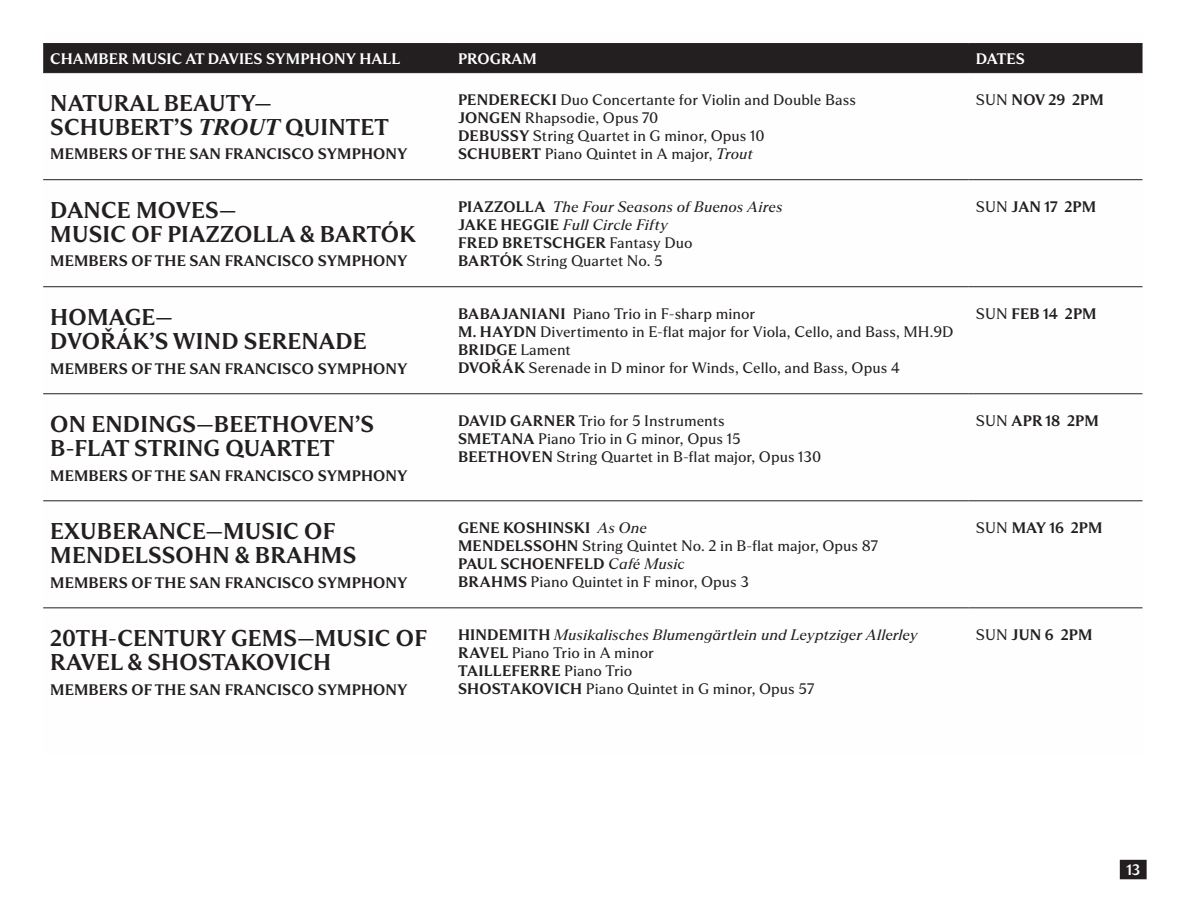
<style>
.page{position:relative;width:1188px;height:918px;background:#fff}
.page>*{position:absolute;margin:0;border:0;box-sizing:border-box;transform-origin:0 0}
.t1{font:700 22.5px/24px "ABC Symphony Text";letter-spacing:.01em;color:#231f20}
.t2{font:15px/18px "ABC Symphony Text";color:#231f20}
.t3{font:700 15px "ABC Symphony Text";letter-spacing:.01em;color:#231f20}
.t4{font:italic 15px/18px "ABC Symphony Text";letter-spacing:.005em;color:#231f20}
.t5{font:700 15px "ABC Symphony Text";letter-spacing:.01em;color:#fff}
.s1{font-style:italic}
.s2{font-weight:700}
.s3{font-weight:400}
.s4{font-weight:700;font-style:normal}
.s5{font-style:normal}
</style>
<div class="page">
<div style="left:1120px;top:860px;width:27px;height:19px;background:#231f20"></div>
<div style="left:43px;top:44px;width:1100px;height:28px;background:#231f20"></div>
<hr style="left:43px;top:43px;width:408px;height:1px;background:#231f20">
<hr style="left:451px;top:43px;width:518px;height:1px;background:#231f20">
<hr style="left:969px;top:43px;width:174px;height:1px;background:#231f20">
<hr style="left:43px;top:72px;width:408px;height:1px;background:#231f20">
<hr style="left:451px;top:72px;width:518px;height:1px;background:#231f20">
<hr style="left:969px;top:72px;width:174px;height:1px;background:#231f20">
<hr style="left:43px;top:179px;width:408px;height:1px;background:#231f20">
<hr style="left:451px;top:179px;width:518px;height:1px;background:#231f20">
<hr style="left:969px;top:179px;width:174px;height:1px;background:#231f20">
<hr style="left:43px;top:286px;width:408px;height:1px;background:#231f20">
<hr style="left:451px;top:286px;width:518px;height:1px;background:#231f20">
<hr style="left:969px;top:286px;width:174px;height:1px;background:#231f20">
<hr style="left:43px;top:393px;width:408px;height:1px;background:#231f20">
<hr style="left:451px;top:393px;width:518px;height:1px;background:#231f20">
<hr style="left:969px;top:393px;width:174px;height:1px;background:#231f20">
<hr style="left:43px;top:500px;width:408px;height:1px;background:#231f20">
<hr style="left:451px;top:500px;width:518px;height:1px;background:#231f20">
<hr style="left:969px;top:500px;width:174px;height:1px;background:#231f20">
<hr style="left:43px;top:607px;width:408px;height:1px;background:#231f20">
<hr style="left:451px;top:607px;width:518px;height:1px;background:#231f20">
<hr style="left:969px;top:607px;width:174px;height:1px;background:#231f20">
<p class="t5" style="left:50px;top:50px;width:351px">CHAMBER MUSIC AT DAVIES SYMPHONY HALL</p>
<p class="t5" style="left:458px;top:50px;width:80px">PROGRAM</p>
<p class="t5" style="left:976px;top:50px;width:50px">DATES</p>
<h1 class="t1" style="left:50px;top:91px;width:340px">NATURAL BEAUTY—<br>SCHUBERT’S <span class="s1">TROUT</span> QUINTET</h1>
<p class="t3" style="left:50px;top:145px;width:359px">MEMBERS OF THE SAN FRANCISCO SYMPHONY</p>
<p class="t2" style="left:458px;top:91px;width:399px"><span class="s2">PENDERECKI</span> Duo Concertante for Violin and Double Bass <span class="s2">JONGEN</span> Rhapsodie, Opus 70<br><span class="s2">DEBUSSY</span> String Quartet in G minor, Opus 10<br><span class="s2">SCHUBERT</span> Piano Quintet in A major, <span class="s1">Trout</span></p>
<p class="t3" style="left:976px;top:90px;width:129px"><span class="s3">SUN</span> NOV 29 2PM</p>
<h1 class="t1" style="left:50px;top:198px;width:367px">DANCE MOVES—<br>MUSIC OF PIAZZOLLA &amp; BARTÓK</h1>
<p class="t3" style="left:50px;top:252px;width:359px">MEMBERS OF THE SAN FRANCISCO SYMPHONY</p>
<h1 class="t1" style="left:50px;top:305px;width:318px">HOMAGE—<br>DVOŘÁK’S WIND SERENADE</h1>
<p class="t3" style="left:50px;top:359px;width:359px">MEMBERS OF THE SAN FRANCISCO SYMPHONY</p>
<h1 class="t1" style="left:50px;top:412px;width:325px">ON ENDINGS—BEETHOVEN’S<br>B-FLAT STRING QUARTET</h1>
<p class="t3" style="left:50px;top:466px;width:359px">MEMBERS OF THE SAN FRANCISCO SYMPHONY</p>
<h1 class="t1" style="left:50px;top:519px;width:307px">EXUBERANCE—MUSIC OF<br>MENDELSSOHN &amp; BRAHMS</h1>
<p class="t3" style="left:50px;top:573px;width:359px">MEMBERS OF THE SAN FRANCISCO SYMPHONY</p>
<h1 class="t1" style="left:50px;top:626px;width:378px">20TH-CENTURY GEMS—MUSIC OF<br>RAVEL &amp; SHOSTAKOVICH</h1>
<p class="t3" style="left:50px;top:680px;width:359px">MEMBERS OF THE SAN FRANCISCO SYMPHONY</p>
<p class="t4" style="left:458px;top:198px;width:326px"><span class="s4">PIAZZOLLA</span> The Four Seasons of Buenos Aires<br><span class="s4">JAKE HEGGIE</span> Full Circle Fifty<br><span class="s4">FRED BRETSCHGER</span> <span class="s5">Fantasy Duo<br></span><span class="s4">BARTÓK</span> <span class="s5">String Quartet No. 5</span></p>
<p class="t3" style="left:976px;top:197px;width:122px"><span class="s3">SUN</span> JAN 17 2PM</p>
<p class="t2" style="left:458px;top:305px;width:497px"><span class="s2">BABAJANIANI</span> Piano Trio in F-sharp minor<br><span class="s2">M. HAYDN</span> Divertimento in E-flat major for Viola, Cello, and Bass, MH.9D <span class="s2">BRIDGE</span> Lament<br><span class="s2">DVOŘÁK</span> Serenade in D minor for Winds, Cello, and Bass, Opus 4</p>
<p class="t3" style="left:976px;top:304px;width:122px"><span class="s3">SUN</span> FEB 14 2PM</p>
<p class="t2" style="left:458px;top:412px;width:365px"><span class="s2">DAVID GARNER</span> Trio for 5 Instruments<br><span class="s2">SMETANA</span> Piano Trio in G minor, Opus 15<br><span class="s2">BEETHOVEN</span> String Quartet in B-flat major, Opus 130</p>
<p class="t3" style="left:976px;top:411px;width:125px"><span class="s3">SUN</span> APR 18 2PM</p>
<p class="t2" style="left:458px;top:519px;width:422px"><span class="s2">GENE KOSHINSKI</span> <span class="s1">As One<br></span><span class="s2">MENDELSSOHN</span> String Quintet No. 2 in B-flat major, Opus 87<br><span class="s2">PAUL SCHOENFELD</span> <span class="s1">Café Music<br></span><span class="s2">BRAHMS</span> Piano Quintet in F minor, Opus 3</p>
<p class="t3" style="left:976px;top:519px;width:128px"><span class="s3">SUN</span> MAY 16 2PM</p>
<p class="t2" style="left:458px;top:626px;width:461px"><span class="s2">HINDEMITH</span> <span class="s1">Musikalisches Blumengärtlein und Leyptziger Allerley </span><span class="s2">RAVEL</span> Piano Trio in A minor<br><span class="s2">TAILLEFERRE</span> Piano Trio<br><span class="s2">SHOSTAKOVICH</span> Piano Quintet in G minor, Opus 57</p>
<p class="t3" style="left:976px;top:626px;width:118px"><span class="s3">SUN</span> JUN 6 2PM</p>
<p class="t5" style="left:1126px;top:860px;width:15px">13</p>
</div>
